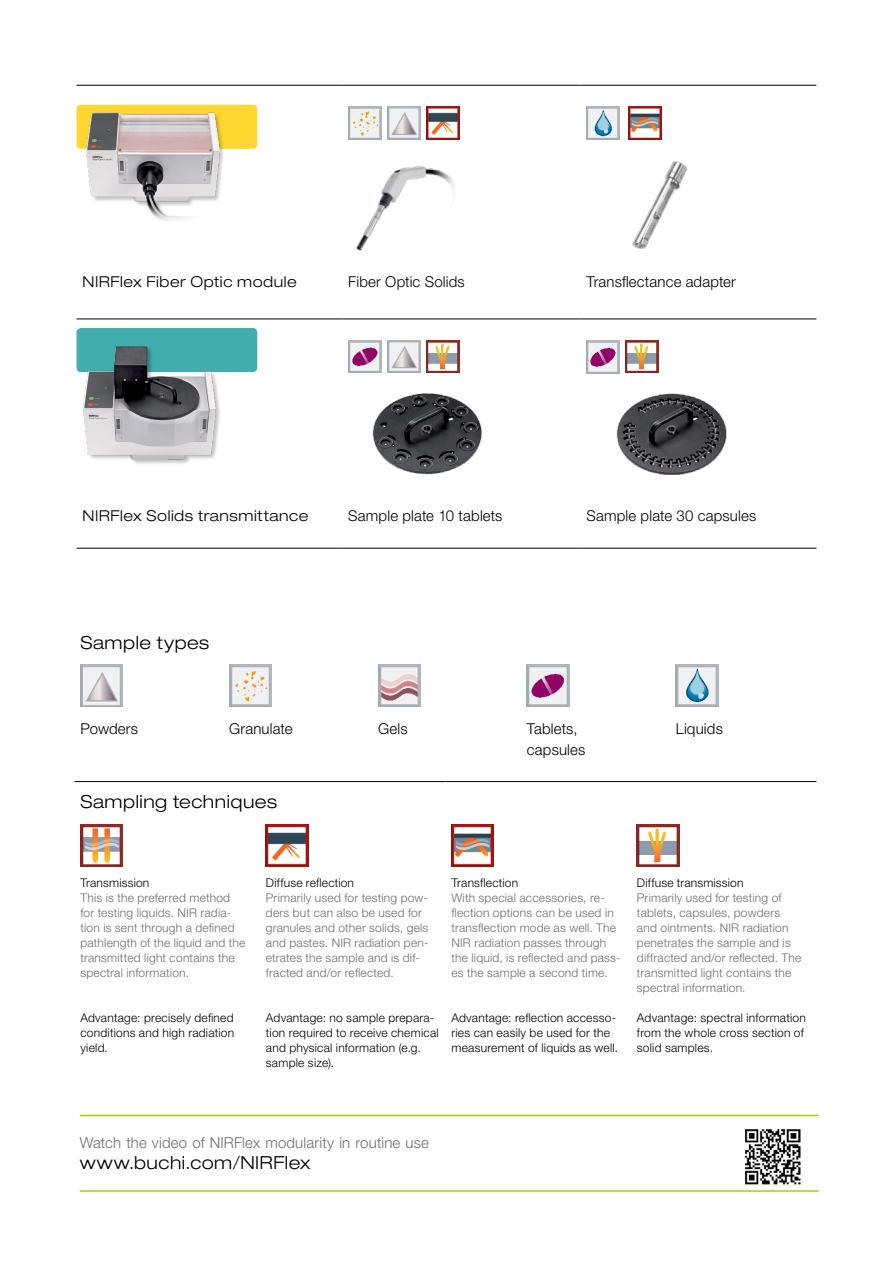
<style>
.page{position:relative;width:893px;height:1263px;background:#fff}
.page>*{position:absolute;margin:0;border:0;box-sizing:border-box;transform-origin:0 0}
.EN_Title{font:300 expanded 18px "Helvetica Neue LT Std";letter-spacing:.03em;color:#000}
.EN_Body_text_left{font:300 expanded 18px "Helvetica Neue LT Std";letter-spacing:.025em;color:#000}
.EN_Body_text_left-2{font:300 15px "Helvetica Neue LT Std";letter-spacing:.01em;color:#000}
.EN_Title_small_down{font:300 expanded 15px "Helvetica Neue LT Std";letter-spacing:.035em;color:#000}
.EN_Body_text_left-3{font:300 15px "Helvetica Neue LT Std";letter-spacing:.01em;color:#6d6e71}
._8pt{font:300 12px/15px "Helvetica Neue LT Std";letter-spacing:.02em;color:#6d6e71}
._8pt-2{font:300 12px/15px "Helvetica Neue LT Std";letter-spacing:.02em;color:#000}
.GS{font:300 12px "Helvetica Neue LT Std";letter-spacing:.015em;color:#000}
</style>
<div class="page">
<img style="left:80px;top:664px;width:43px;height:43px">
<img style="left:229px;top:664px;width:43px;height:43px">
<img style="left:378px;top:664px;width:43px;height:43px">
<img style="left:527px;top:664px;width:42px;height:43px">
<img style="left:676px;top:664px;width:42px;height:43px">
<div style="left:77px;top:105px;width:180px;height:44px;background:#ffd530;border-radius:4px"></div>
<div style="left:77px;top:328px;width:180px;height:44px;background:#41aead;border-radius:4px"></div>
<hr style="left:77px;top:319px;width:265px;height:1px;background:#000">
<hr style="left:342px;top:319px;width:238px;height:1px;background:#000">
<hr style="left:580px;top:319px;width:236px;height:1px;background:#000">
<hr style="left:77px;top:85px;width:265px;height:1px;background:#000">
<hr style="left:342px;top:85px;width:238px;height:1px;background:#000">
<hr style="left:580px;top:85px;width:236px;height:1px;background:#000">
<hr style="left:77px;top:548px;width:265px;height:1px;background:#000">
<hr style="left:342px;top:548px;width:238px;height:1px;background:#000">
<hr style="left:580px;top:548px;width:236px;height:1px;background:#000">
<div style="left:87px;top:112px;width:138px;height:116px;background:#000;opacity:.25"></div>
<img style="left:83px;top:112px;width:139px;height:116px">
<img style="left:348px;top:106px;width:33px;height:33px">
<img style="left:426px;top:107px;width:33px;height:32px">
<img style="left:387px;top:106px;width:33px;height:33px">
<img style="left:586px;top:106px;width:33px;height:34px">
<img style="left:628px;top:107px;width:33px;height:33px">
<img style="left:356px;top:165px;width:98px;height:86px">
<img style="left:83px;top:346px;width:140px;height:118px">
<img style="left:348px;top:340px;width:33px;height:33px">
<img style="left:426px;top:340px;width:33px;height:33px">
<img style="left:387px;top:340px;width:33px;height:33px">
<img style="left:586px;top:341px;width:33px;height:33px">
<img style="left:625px;top:340px;width:33px;height:33px">
<img style="left:372px;top:393px;width:110px;height:82px">
<img style="left:616px;top:393px;width:111px;height:82px">
<hr style="left:74px;top:781px;width:186px;height:1px;background:#000">
<hr style="left:260px;top:781px;width:185px;height:1px;background:#000">
<hr style="left:445px;top:781px;width:186px;height:1px;background:#000">
<hr style="left:631px;top:781px;width:185px;height:1px;background:#000">
<img style="left:80px;top:824px;width:43px;height:43px">
<img style="left:266px;top:824px;width:42px;height:43px">
<img style="left:451px;top:824px;width:43px;height:42px">
<img style="left:637px;top:824px;width:42px;height:43px">
<hr style="left:80px;top:1115px;width:739px;height:1px;background:#a5d200">
<hr style="left:80px;top:1190px;width:739px;height:2px;background:#a5d200">
<img style="left:745px;top:1129px;width:55px;height:55px">
<img style="left:632px;top:161px;width:56px;height:88px">
<p class="EN_Title_small_down" style="left:83px;top:273px;width:216px">NIRFlex Fiber Optic module</p>
<p class="EN_Body_text_left-2" style="left:348px;top:273px;width:118px">Fiber Optic Solids</p>
<p class="EN_Body_text_left-2" style="left:586px;top:273px;width:151px">Transflectance adapter</p>
<p class="EN_Title_small_down" style="left:83px;top:507px;width:228px">NIRFlex Solids transmittance</p>
<p class="EN_Body_text_left-2" style="left:348px;top:506px;width:156px">Sample plate 10 tablets</p>
<p class="EN_Body_text_left-2" style="left:586px;top:506px;width:171px">Sample plate 30 capsules</p>
<p class="EN_Title" style="left:80px;top:631px;width:130px">Sample types</p>
<p class="EN_Body_text_left-2" style="left:80px;top:719px;width:59px">Powders</p>
<p class="EN_Body_text_left-2" style="left:229px;top:719px;width:65px">Granulate</p>
<p class="EN_Body_text_left-2" style="left:378px;top:719px;width:31px">Gels</p>
<p class="EN_Body_text_left-2" style="left:527px;top:719px;width:52px">Tablets,</p>
<p class="EN_Body_text_left-2" style="left:527px;top:740px;width:60px">capsules</p>
<p class="EN_Title" style="left:80px;top:791px;width:198px">Sampling techniques</p>
<p class="EN_Body_text_left-2" style="left:676px;top:719px;width:49px">Liquids</p>
<p class="GS" style="left:80px;top:876px;width:70px">Transmission</p>
<p class="_8pt" style="left:80px;top:890px;width:166px">This is the preferred method for testing liquids. NIR radia&shy;tion is sent through a defined pathlength of the liquid and the transmitted light contains the spectral information.</p>
<p class="_8pt-2" style="left:80px;top:1010px;width:155px;text-align:justify">Advantage: precisely defined conditions and high radiation yield.</p>
<p class="GS" style="left:266px;top:876px;width:90px">Diffuse reflection</p>
<p class="_8pt" style="left:266px;top:890px;width:164px">Primarily used for testing pow&shy;ders but can also be used for granules and other solids, gels and pastes. NIR radiation pen&shy;etrates the sample and is dif&shy;fracted and/or reflected.</p>
<p class="_8pt-2" style="left:266px;top:1010px;width:174px">Advantage: no sample prepara&shy;tion required to receive chemical and physical information (e.g. sample size).</p>
<p class="GS" style="left:451px;top:876px;width:68px">Transflection</p>
<p class="_8pt" style="left:451px;top:890px;width:171px">With special accessories, re&shy;flection options can be used in transflection mode as well. The<br>NIR radiation passes through the liquid, is reflected and pass&shy;es the sample a second time.</p>
<p class="_8pt-2" style="left:451px;top:1010px;width:168px">Advantage: reflection accesso&shy;ries can easily be used for the measurement of liquids as well.</p>
<p class="GS" style="left:637px;top:876px;width:108px">Diffuse transmission</p>
<p class="_8pt" style="left:637px;top:890px;width:166px">Primarily used for testing of tablets, capsules, powders and ointments. NIR radiation penetrates the sample and is diffracted and/or reflected. The transmitted light contains the spectral information.</p>
<p class="_8pt-2" style="left:637px;top:1010px;width:170px">Advantage: spectral information from the whole cross section of solid samples.</p>
<p class="EN_Body_text_left-3" style="left:80px;top:1134px;width:351px">Watch the video of NIRFlex modularity in routine use</p>
<p class="EN_Body_text_left" style="left:80px;top:1152px;width:232px">www.buchi.com/NIRFlex</p>
</div>
